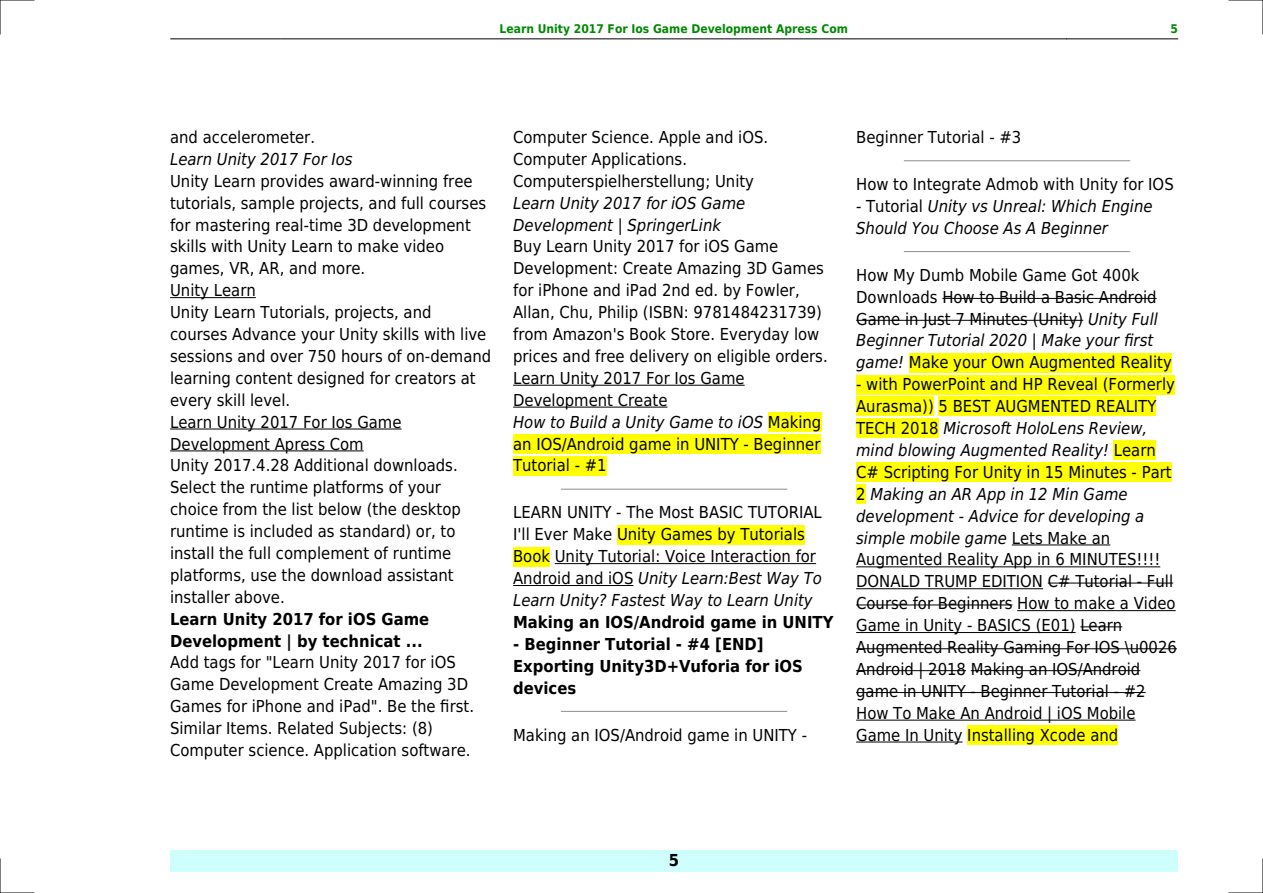
<style>
.page{position:relative;width:1263px;height:893px;background:#fff}
.page>*{position:absolute;margin:0;border:0;box-sizing:border-box;transform-origin:0 0}
.t1{font:16.5px/21.9px "DejaVu Sans Condensed";color:#000}
.t2{font:700 16.5px/21.9px "DejaVu Sans Condensed";color:#000}
.t3{font:italic 16.5px/21.9px "DejaVu Sans Condensed";color:#000}
.t4{font:700 12px "DejaVu Sans Condensed";color:#080}
.s1{font-style:italic}
.s2{font-style:normal}
</style>
<div class="page">
<hr style="left:170px;top:39px;width:111px;height:1px;background:#000">
<hr style="left:281px;top:39px;width:785px;height:1px;background:#000">
<hr style="left:1067px;top:39px;width:111px;height:1px;background:#000">
<div style="left:170px;top:850px;width:1008px;height:22px;background:#cffffc"></div>
<hr style="left:170px;top:297px;width:86px;height:1px;background:#000">
<hr style="left:170px;top:429px;width:232px;height:1px;background:#000">
<hr style="left:170px;top:451px;width:194px;height:1px;background:#000">
<hr style="left:513px;top:385px;width:232px;height:1px;background:#000">
<hr style="left:513px;top:407px;width:154px;height:1px;background:#000">
<div style="left:768px;top:412px;width:53px;height:19px;background:#ff0"></div>
<div style="left:513px;top:434px;width:307px;height:19px;background:#ff0"></div>
<div style="left:513px;top:456px;width:94px;height:19px;background:#ff0"></div>
<hr style="left:561px;top:489px;width:226px;height:1px;background:#999">
<div style="left:617px;top:525px;width:188px;height:19px;background:#ff0"></div>
<div style="left:513px;top:547px;width:37px;height:19px;background:#ff0"></div>
<hr style="left:555px;top:563px;width:261px;height:1px;background:#000">
<hr style="left:513px;top:585px;width:120px;height:1px;background:#000">
<hr style="left:561px;top:711px;width:226px;height:1px;background:#999">
<hr style="left:904px;top:160px;width:226px;height:1px;background:#999">
<hr style="left:904px;top:251px;width:226px;height:1px;background:#999">
<hr style="left:942px;top:298px;width:215px;height:1px;background:#000">
<hr style="left:856px;top:320px;width:227px;height:1px;background:#000">
<div style="left:909px;top:353px;width:263px;height:19px;background:#ff0"></div>
<div style="left:856px;top:375px;width:319px;height:19px;background:#ff0"></div>
<div style="left:856px;top:397px;width:78px;height:19px;background:#ff0"></div>
<div style="left:938px;top:397px;width:218px;height:19px;background:#ff0"></div>
<div style="left:856px;top:419px;width:82px;height:19px;background:#ff0"></div>
<div style="left:1114px;top:441px;width:42px;height:19px;background:#ff0"></div>
<div style="left:856px;top:463px;width:316px;height:19px;background:#ff0"></div>
<div style="left:856px;top:484px;width:10px;height:20px;background:#ff0"></div>
<hr style="left:1012px;top:545px;width:98px;height:1px;background:#000">
<hr style="left:856px;top:566px;width:304px;height:1px;background:#000">
<hr style="left:856px;top:588px;width:187px;height:1px;background:#000">
<hr style="left:1048px;top:583px;width:125px;height:1px;background:#000">
<hr style="left:856px;top:605px;width:156px;height:1px;background:#000">
<hr style="left:1017px;top:610px;width:159px;height:1px;background:#000">
<hr style="left:856px;top:632px;width:219px;height:1px;background:#000">
<hr style="left:1080px;top:626px;width:42px;height:1px;background:#000">
<hr style="left:856px;top:648px;width:321px;height:1px;background:#000">
<hr style="left:856px;top:670px;width:110px;height:1px;background:#000">
<hr style="left:971px;top:670px;width:169px;height:1px;background:#000">
<hr style="left:856px;top:692px;width:290px;height:1px;background:#000">
<hr style="left:856px;top:720px;width:279px;height:1px;background:#000">
<hr style="left:856px;top:742px;width:106px;height:1px;background:#000">
<div style="left:967px;top:725px;width:151px;height:19px;background:#ff0"></div>
<hr style="left:0;top:0;width:34px;height:1px;background:#000">
<hr style="left:1229px;top:0;width:34px;height:1px;background:#000">
<hr style="left:0;top:892px;width:34px;height:1px;background:#000">
<hr style="left:1229px;top:892px;width:34px;height:1px;background:#000">
<hr style="left:0;top:0;width:1px;height:34px;background:#000">
<hr style="left:0;top:859px;width:1px;height:34px;background:#000">
<hr style="left:1262px;top:0;width:1px;height:34px;background:#000">
<hr style="left:1262px;top:859px;width:1px;height:34px;background:#000">
<p class="t4" style="left:500px;top:21px;width:350px">Learn Unity 2017 For Ios Game Development Apress Com</p>
<p class="t4" style="left:1170px;top:21px;width:9px">5</p>
<p class="t1" style="left:170px;top:126px;width:147px">and accelerometer.</p>
<p class="t3" style="left:170px;top:148px;width:184px">Learn Unity 2017 For Ios</p>
<p class="t1" style="left:170px;top:170px;width:323px">Unity Learn provides award-winning free tutorials, sample projects, and full courses for mastering real-time 3D development skills with Unity Learn to make video games, VR, AR, and more.<br>Unity Learn<br>Unity Learn Tutorials, projects, and courses Advance your Unity skills with live sessions and over 750 hours of on-demand learning content designed for creators at every skill level.<br>Learn Unity 2017 For Ios Game Development Apress Com<br>Unity 2017.4.28 Additional downloads.<br>Select the runtime platforms of your choice from the list below (the desktop runtime is included as standard) or, to install the full complement of runtime platforms, use the download assistant installer above.</p>
<p class="t2" style="left:170px;top:608px;width:261px">Learn Unity 2017 for iOS Game<br>Development | by technicat ...</p>
<p class="t1" style="left:170px;top:652px;width:305px">Add tags for "Learn Unity 2017 for iOS Game Development Create Amazing 3D Games for iPhone and iPad". Be the first.<br>Similar Items. Related Subjects: (8)<br>Computer science. Application software.</p>
<p class="t1" style="left:513px;top:126px;width:257px">Computer Science. Apple and iOS.<br>Computer Applications.<br>Computerspielherstellung; Unity</p>
<p class="t3" style="left:513px;top:192px;width:234px">Learn Unity 2017 for iOS Game<br>Development | SpringerLink</p>
<p class="t1" style="left:513px;top:236px;width:316px">Buy Learn Unity 2017 for iOS Game Development: Create Amazing 3D Games for iPhone and iPad 2nd ed. by Fowler, Allan, Chu, Philip (ISBN: 9781484231739) from Amazon's Book Store. Everyday low prices and free delivery on eligible orders.<br>Learn Unity 2017 For Ios Game Development Create<br><span class="s1">How to Build a Unity Game to iOS</span> Making an IOS/Android game in UNITY - Beginner Tutorial - #1</p>
<p class="t1" style="left:513px;top:502px;width:310px">LEARN UNITY - The Most BASIC TUTORIAL I'll Ever Make Unity Games by Tutorials Book Unity Tutorial: Voice Interaction for Android and iOS <span class="s1">Unity Learn:Best Way To Learn Unity? Fastest Way to Learn Unity</span></p>
<p class="t2" style="left:513px;top:611px;width:322px">Making an IOS/Android game in UNITY</p>
<p class="t2" style="left:513px;top:633px;width:291px">- Beginner Tutorial - #4 [END]<br>Exporting Unity3D+Vuforia for iOS devices</p>
<p class="t1" style="left:513px;top:724px;width:295px">Making an IOS/Android game in UNITY -</p>
<p class="t1" style="left:856px;top:126px;width:167px">Beginner Tutorial - #3</p>
<p class="t1" style="left:856px;top:173px;width:319px">How to Integrate Admob with Unity for IOS</p>
<p class="t3" style="left:856px;top:195px;width:298px"><span class="s2">- Tutorial</span> Unity vs Unreal: Which Engine<br>Should You Choose As A Beginner</p>
<p class="t1" style="left:856px;top:264px;width:317px">How My Dumb Mobile Game Got 400k Downloads How to Build a Basic Android Game in Just 7 Minutes (Unity) <span class="s1">Unity Full Beginner Tutorial 2020 | Make your first game!</span> Make your Own Augmented Reality</p>
<p class="t1" style="left:856px;top:374px;width:322px">- with PowerPoint and HP Reveal (Formerly Aurasma)) 5 BEST AUGMENTED REALITY TECH 2018 <span class="s1">Microsoft HoloLens Review, mind blowing Augmented Reality!</span> Learn C# Scripting For Unity in 15 Minutes - Part 2 <span class="s1">Making an AR App in 12 Min Game development - Advice for developing a simple mobile game</span> Lets Make an Augmented Reality App in 6 MINUTES!!!!<br>DONALD TRUMP EDITION C# Tutorial - Full Course for Beginners How to make a Video Game in Unity - BASICS (E01) Learn Augmented Reality Gaming For IOS \u0026<br>Android | 2018 Making an IOS/Android game in UNITY - Beginner Tutorial - #2<br>How To Make An Android | iOS Mobile Game In Unity Installing Xcode and</p>
<p class="t2" style="left:669px;top:850px;width:12px">5</p>
</div>
